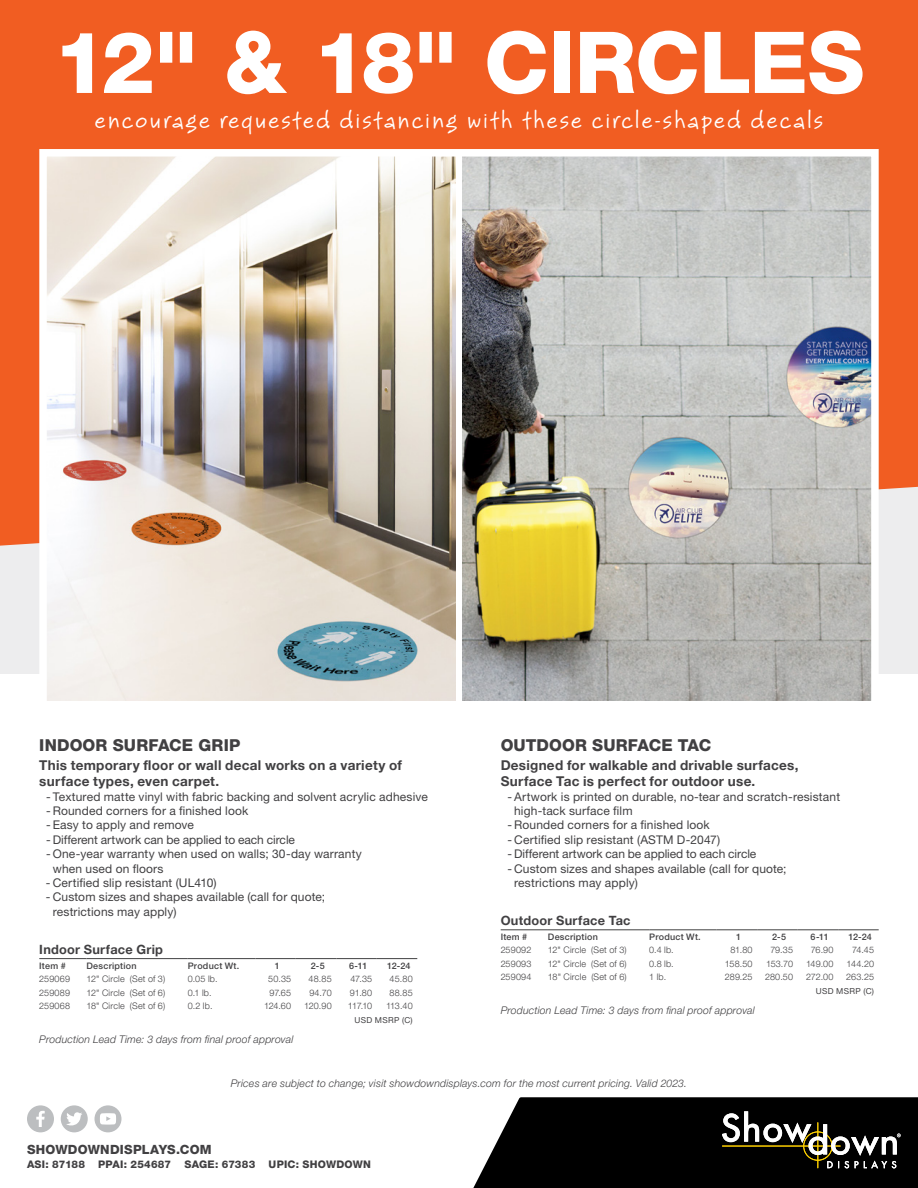
<style>
.page{position:relative;width:918px;height:1188px;background:#fff}
.page>*{position:absolute;margin:0;border:0;box-sizing:border-box;transform-origin:0 0}
.t1{font:800 85.5px "Helvetica Neue LT Pro";letter-spacing:-.01em;color:#fff}
.t2{font:27px "Bruno JB";letter-spacing:.08em;color:#fff}
.t3{font:800 16.5px "Helvetica Neue LT Pro";letter-spacing:.01em;color:#414042}
.t4{font:700 13.5px/16.2px "Helvetica Neue LT Pro";letter-spacing:.02em;color:#414042}
.t5{font:700 12.75px "Helvetica Neue LT Pro";letter-spacing:.025em;color:#414042}
.t6{font:800 12.75px "Helvetica Neue LT Pro";letter-spacing:.02em;color:#414042}
.t7{font:12px/14.4px "Helvetica Neue LT Pro";letter-spacing:.015em;color:#414042}
.t8{font:12px "Helvetica Neue LT Pro";letter-spacing:-.005em;color:#414042}
.t9{font:italic 300 10.5px "Helvetica Neue LT Pro";letter-spacing:.02em;color:#414042}
.t10{font:800 10.5px "Helvetica Neue LT Pro";letter-spacing:.02em;color:#414042}
.t11{font:300 9px "Helvetica Neue LT Pro";letter-spacing:.02em;color:#414042}
.t12{font:500 9px "Helvetica Neue LT Pro";letter-spacing:.025em;color:#414042}
.t13{font:8.25px "Helvetica Neue LT Pro";letter-spacing:.04em;color:#414042}
</style>
<div class="page">
<svg style="left:0;top:546px;width:918px;height:128px;background:#ececed"></svg>
<div style="left:0;top:0;width:918px;height:546px;background:#f15d22"></div>
<img style="left:48px;top:158px;width:407px;height:541px">
<img style="left:463px;top:158px;width:407px;height:541px">
<div style="left:39px;top:149px;width:840px;height:559px;border:8px solid #fff"></div>
<div style="left:27px;top:1105px;width:27px;height:27px;background:#bcbec0;border-radius:50%"></div>
<svg style="left:36px;top:1111px;width:9px;height:16px"></svg>
<div style="left:61px;top:1105px;width:27px;height:27px;background:#bcbec0;border-radius:50%"></div>
<svg style="left:66px;top:1112px;width:16px;height:14px"></svg>
<div style="left:94px;top:1105px;width:28px;height:27px;background:#bcbec0;border-radius:50%"></div>
<svg style="left:100px;top:1113px;width:16px;height:12px"></svg>
<svg style="left:473px;top:1097px;width:445px;height:91px;background:#1d1d1b"></svg>
<hr style="left:39px;top:958px;width:48px;height:1px;background:#414142">
<hr style="left:87px;top:958px;width:101px;height:1px;background:#414142">
<hr style="left:188px;top:958px;width:67px;height:1px;background:#414142">
<hr style="left:255px;top:958px;width:41px;height:1px;background:#414142">
<hr style="left:296px;top:958px;width:40px;height:1px;background:#414142">
<hr style="left:336px;top:958px;width:41px;height:1px;background:#414142">
<hr style="left:377px;top:958px;width:40px;height:1px;background:#414142">
<hr style="left:501px;top:930px;width:47px;height:1px;background:#414142">
<hr style="left:548px;top:930px;width:101px;height:1px;background:#414142">
<hr style="left:649px;top:930px;width:68px;height:1px;background:#414142">
<hr style="left:717px;top:930px;width:40px;height:1px;background:#414142">
<hr style="left:757px;top:930px;width:41px;height:1px;background:#414142">
<hr style="left:798px;top:930px;width:40px;height:1px;background:#414142">
<hr style="left:838px;top:930px;width:41px;height:1px;background:#414142">
<h1 class="t1" style="left:53px;top:12px;width:813px">12" &amp; 18" CIRCLES</h1>
<h2 class="t2" style="left:95px;top:102px;width:730px">encourage requested distancing with these circle-shaped decals</h2>
<h3 class="t3" style="left:39px;top:735px;width:203px">INDOOR SURFACE GRIP</h3>
<p class="t4" style="left:39px;top:757px;width:364px">This temporary floor or wall decal works on a variety of surface types, even carpet.</p>
<p class="t7" style="left:46px;top:789px;width:383px">- Textured matte vinyl with fabric backing and solvent acrylic adhesive</p>
<p class="t7" style="left:46px;top:803px;width:204px">- Rounded corners for a finished look</p>
<p class="t7" style="left:46px;top:818px;width:150px">- Easy to apply and remove</p>
<p class="t8" style="left:46px;top:832px;width:251px">- Different artwork can be applied to each circle</p>
<p class="t7" style="left:53px;top:846px;width:311px;text-indent:-7px">- One-year warranty when used on walls; 30-day warranty when used on floors</p>
<p class="t7" style="left:46px;top:875px;width:172px">- Certified slip resistant (UL410)</p>
<p class="t7" style="left:53px;top:890px;width:274px;text-indent:-7px">- Custom sizes and shapes available (call for quote; restrictions may apply)</p>
<p class="t5" style="left:39px;top:941px;width:125px">Indoor Surface Grip</p>
<p class="t12" style="left:39px;top:960px;width:28px">Item #</p>
<p class="t12" style="left:87px;top:960px;width:52px">Description</p>
<p class="t12" style="left:188px;top:960px;width:53px">Product Wt.</p>
<p class="t12" style="left:275px;top:960px;width:7px">1</p>
<p class="t12" style="left:311px;top:960px;width:15px">2-5</p>
<p class="t12" style="left:349px;top:960px;width:20px">6-11</p>
<p class="t12" style="left:387px;top:960px;width:25px">12-24</p>
<p class="t11" style="left:39px;top:973px;width:32px">259069</p>
<p class="t11" style="left:87px;top:973px;width:80px">12" Circle (Set of 3)</p>
<p class="t11" style="left:188px;top:973px;width:31px">0.05 lb.</p>
<p class="t11" style="left:268px;top:973px;width:24px">50.35</p>
<p class="t11" style="left:309px;top:973px;width:25px">48.85</p>
<p class="t11" style="left:351px;top:973px;width:23px">47.35</p>
<p class="t11" style="left:390px;top:973px;width:25px">45.80</p>
<p class="t11" style="left:39px;top:987px;width:32px">259089</p>
<p class="t11" style="left:87px;top:987px;width:80px">12" Circle (Set of 6)</p>
<p class="t11" style="left:188px;top:987px;width:25px">0.1 lb.</p>
<p class="t11" style="left:270px;top:987px;width:23px">97.65</p>
<p class="t11" style="left:309px;top:987px;width:24px">94.70</p>
<p class="t11" style="left:350px;top:987px;width:24px">91.80</p>
<p class="t11" style="left:390px;top:987px;width:25px">88.85</p>
<p class="t11" style="left:39px;top:1000px;width:32px">259068</p>
<p class="t11" style="left:87px;top:1000px;width:80px">18" Circle (Set of 6)</p>
<p class="t11" style="left:188px;top:1000px;width:26px">0.2 lb.</p>
<p class="t11" style="left:264px;top:1000px;width:29px">124.60</p>
<p class="t11" style="left:304px;top:1000px;width:29px">120.90</p>
<p class="t11" style="left:348px;top:1000px;width:26px">117.10</p>
<p class="t11" style="left:386px;top:1000px;width:28px">113.40</p>
<p class="t13" style="left:354px;top:1015px;width:60px">USD MSRP (C)</p>
<p class="t9" style="left:39px;top:1032px;width:256px">Production Lead Time: 3 days from final proof approval</p>
<h3 class="t3" style="left:501px;top:735px;width:212px">OUTDOOR SURFACE TAC</h3>
<p class="t4" style="left:501px;top:757px;width:299px">Designed for walkable and drivable surfaces,<br>Surface Tac is perfect for outdoor use.</p>
<p class="t7" style="left:514px;top:789px;width:328px;text-indent:-7px">- Artwork is printed on durable, no-tear and scratch-resistant high-tack surface film</p>
<p class="t7" style="left:507px;top:818px;width:204px">- Rounded corners for a finished look</p>
<p class="t7" style="left:507px;top:832px;width:214px">- Certified slip resistant (ASTM D-2047)</p>
<p class="t8" style="left:507px;top:847px;width:251px">- Different artwork can be applied to each circle</p>
<p class="t7" style="left:514px;top:861px;width:274px;text-indent:-7px">- Custom sizes and shapes available (call for quote; restrictions may apply)</p>
<p class="t5" style="left:501px;top:912px;width:131px">Outdoor Surface Tac</p>
<p class="t12" style="left:501px;top:931px;width:28px">Item #</p>
<p class="t12" style="left:548px;top:931px;width:52px">Description</p>
<p class="t12" style="left:649px;top:931px;width:53px">Product Wt.</p>
<p class="t12" style="left:736px;top:931px;width:7px">1</p>
<p class="t12" style="left:772px;top:931px;width:15px">2-5</p>
<p class="t12" style="left:811px;top:931px;width:20px">6-11</p>
<p class="t12" style="left:849px;top:931px;width:25px">12-24</p>
<p class="t11" style="left:501px;top:945px;width:32px">259092</p>
<p class="t11" style="left:548px;top:945px;width:80px">12" Circle (Set of 3)</p>
<p class="t11" style="left:649px;top:945px;width:26px">0.4 lb.</p>
<p class="t11" style="left:730px;top:945px;width:24px">81.80</p>
<p class="t11" style="left:770px;top:945px;width:24px">79.35</p>
<p class="t11" style="left:811px;top:945px;width:24px">76.90</p>
<p class="t11" style="left:852px;top:945px;width:23px">74.45</p>
<p class="t11" style="left:501px;top:958px;width:32px">259093</p>
<p class="t11" style="left:548px;top:958px;width:80px">12" Circle (Set of 6)</p>
<p class="t11" style="left:649px;top:958px;width:26px">0.8 lb.</p>
<p class="t11" style="left:725px;top:958px;width:29px">158.50</p>
<p class="t11" style="left:766px;top:958px;width:29px">153.70</p>
<p class="t11" style="left:806px;top:958px;width:29px">149.00</p>
<p class="t11" style="left:847px;top:958px;width:29px">144.20</p>
<p class="t11" style="left:501px;top:972px;width:32px">259094</p>
<p class="t11" style="left:548px;top:972px;width:80px">18" Circle (Set of 6)</p>
<p class="t11" style="left:649px;top:972px;width:19px">1 lb.</p>
<p class="t11" style="left:725px;top:972px;width:29px">289.25</p>
<p class="t11" style="left:765px;top:972px;width:30px">280.50</p>
<p class="t11" style="left:806px;top:972px;width:29px">272.00</p>
<p class="t11" style="left:846px;top:972px;width:30px">263.25</p>
<p class="t13" style="left:816px;top:986px;width:60px">USD MSRP (C)</p>
<p class="t9" style="left:501px;top:1004px;width:256px">Production Lead Time: 3 days from final proof approval</p>
<p class="t9" style="left:231px;top:1077px;width:458px">Prices are subject to change; visit showdowndisplays.com for the most current pricing. Valid 2023.</p>
<p class="t6" style="left:27px;top:1142px;width:186px">SHOWDOWNDISPLAYS.COM</p>
<p class="t10" style="left:27px;top:1158px;width:60px">ASI: 87188</p>
<p class="t10" style="left:98px;top:1158px;width:74px">PPAI: 254687</p>
<p class="t10" style="left:184px;top:1158px;width:72px">SAGE: 67383</p>
<p class="t10" style="left:269px;top:1158px;width:104px">UPIC: SHOWDOWN</p>
</div>
